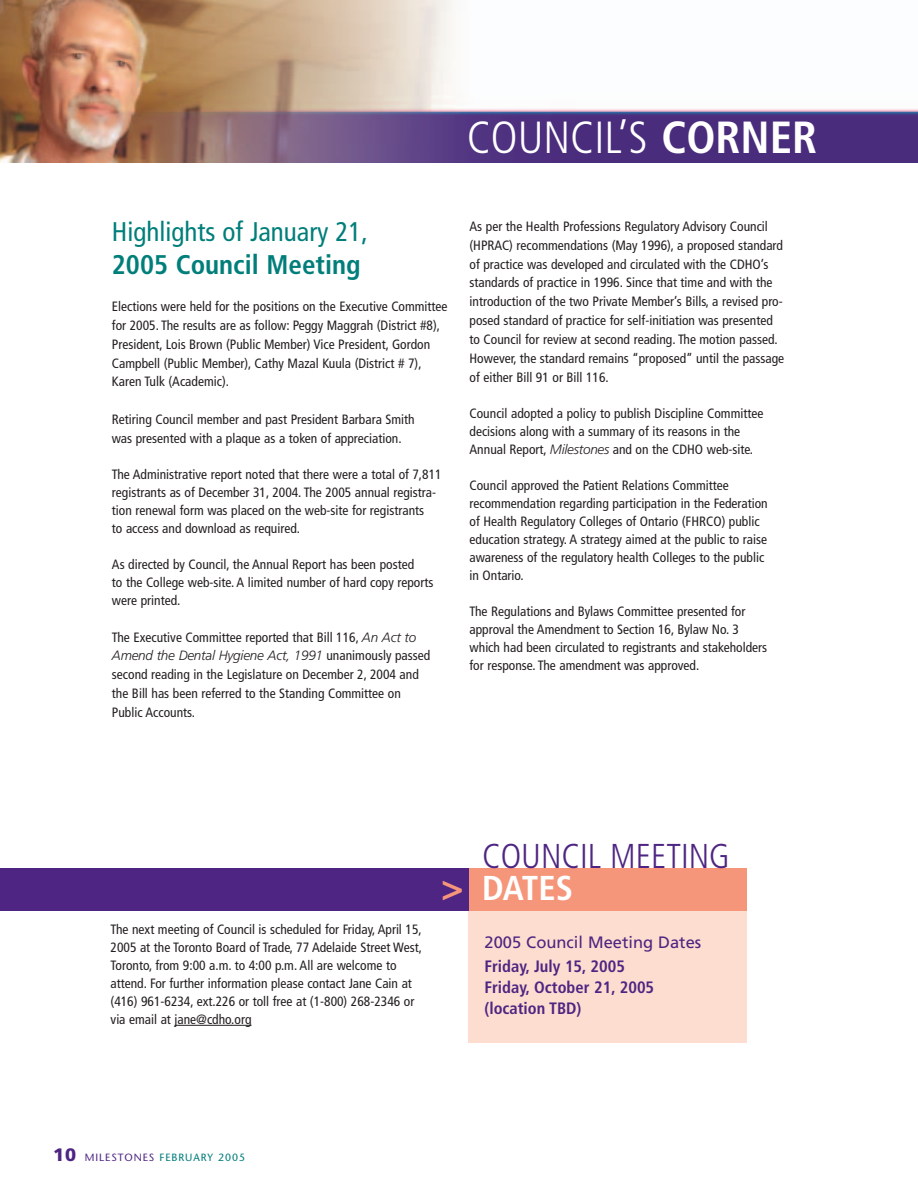
<style>
.page{position:relative;width:918px;height:1188px;background:#fff}
.page>*{position:absolute;margin:0;border:0;box-sizing:border-box;transform-origin:0 0}
.t1{font:300 condensed 45px "Frutiger";color:#fff}
.t2{font:300 condensed 34.5px/31.5px "Frutiger";color:#4e2582}
.t3{font:condensed 27px "Frutiger";color:#007e7a}
.t4{font:700 condensed 27px "Frutiger";color:#007e7a}
.t5{font:700 condensed 16.5px/21px "Frutiger";color:#4e2582}
.t6{font:16.5px "Frutiger";color:#4e2582}
.t7{font:condensed 13.5px/18px "Frutiger";color:#231f20}
.t8{font:500 10.5px "Stone Sans Std";letter-spacing:.085em;color:#007e7a}
.s1{font-weight:700}
.s2{font-weight:300;font-style:italic;font-stretch:normal}
.s3{font-weight:900;font-size:37.5px;color:#f5967b}
.s4{font-weight:700;color:#fff}
.s5{font-family:"Frutiger";font-weight:900;font-size:18px;color:#4e2582}
.s6{color:#4e2582}
</style>
<div class="page">
<div style="left:468px;top:873px;width:279px;height:170px;background:#fdddcf"></div>
<img style="left:0;top:0;width:918px;height:162px">
<div style="left:469px;top:868px;width:278px;height:42px;background:#f5967b"></div>
<div style="left:0;top:868px;width:469px;height:42px;background:#4e2582"></div>
<hr style="left:174px;top:1025px;width:58px;height:1px;background:#231f20">
<svg style="left:231px;top:1025px;width:21px;height:1px"></svg>
<h1 class="t1" style="left:467px;top:119px;width:352px">COUNCIL’S <span class="s1">CORNER</span></h1>
<h3 class="t3" style="left:112px;top:221px;width:258px">Highlights of January 21,</h3>
<h3 class="t4" style="left:112px;top:254px;width:250px">2005 Council Meeting</h3>
<p class="t7" style="left:112px;top:298px;width:337px;line-height:18.8px">Elections were held for the positions on the Executive Committee for 2005. The results are as follow: Peggy Maggrah (District #8), President, Lois Brown (Public Member) Vice President, Gordon Campbell (Public Member), Cathy Mazal Kuula (District # 7), Karen Tulk (Academic).</p>
<p class="t7" style="left:112px;top:411px;width:304px;line-height:18.8px">Retiring Council member and past President Barbara Smith was presented with a plaque as a token of appreciation.</p>
<p class="t7" style="left:112px;top:466px;width:331px">The Administrative report noted that there were a total of 7,811 registrants as of December 31, 2004. The 2005 annual registra&shy;tion renewal form was placed on the web-site for registrants<br>to access and download as required.</p>
<p class="t7" style="left:112px;top:556px;width:323px">As directed by Council, the Annual Report has been posted<br>to the College web-site. A limited number of hard copy reports were printed.</p>
<p class="t7" style="left:112px;top:628px;width:320px;line-height:18.9px">The Executive Committee reported that Bill 116, <span class="s2">An Act to Amend the Dental Hygiene Act, 1991</span> unanimously passed second reading in the Legislature on December 2, 2004 and the Bill has been referred to the Standing Committee on Public Accounts.</p>
<p class="t7" style="left:470px;top:218px;width:316px;line-height:18.9px">As per the Health Professions Regulatory Advisory Council (HPRAC) recommendations (May 1996), a proposed standard of practice was developed and circulated with the CDHO’s standards of practice in 1996. Since that time and with the introduction of the two Private Member’s Bills, a revised pro&shy;posed standard of practice for self-initiation was presented to Council for review at second reading. The motion passed.<br>However, the standard remains “proposed” until the passage of either Bill 91 or Bill 116.</p>
<p class="t7" style="left:470px;top:405px;width:295px">Council adopted a policy to publish Discipline Committee decisions along with a summary of its reasons in the<br>Annual Report, <span class="s2">Milestones</span> and on the CDHO web-site.</p>
<p class="t7" style="left:470px;top:477px;width:300px">Council approved the Patient Relations Committee recommendation regarding participation in the Federation of Health Regulatory Colleges of Ontario (FHRCO) public education strategy. A strategy aimed at the public to raise awareness of the regulatory health Colleges to the public in Ontario.</p>
<p class="t7" style="left:470px;top:603px;width:299px">The Regulations and Bylaws Committee presented for approval the Amendment to Section 16, Bylaw No. 3 which had been circulated to registrants and stakeholders for response. The amendment was approved.</p>
<p class="t7" style="left:111px;top:921px;width:313px">The next meeting of Council is scheduled for Friday, April 15, 2005 at the Toronto Board of Trade, 77 Adelaide Street West, Toronto, from 9:00 a.m. to 4:00 p.m. All are welcome to attend. For further information please contact Jane Cain at (416) 961-6234, ext.226 or toll free at (1-800) 268-2346 or via email at jane@cdho.org</p>
<h2 class="t2" style="left:441px;top:843px;width:290px;text-indent:41px">COUNCIL MEETING <span class="s3">&gt;</span> <span class="s4">DATES</span></h2>
<p class="t6" style="left:485px;top:936px;width:218px">2005 Council Meeting Dates</p>
<p class="t5" style="left:485px;top:957px;width:171px">Friday, July 15, 2005<br>Friday, October 21, 2005 (location TBD)</p>
<p class="t8" style="left:53px;top:1153px;width:193px"><span class="s5">10</span> <span class="s6">MILESTONES</span> FEBRUARY 2005</p>
</div>
